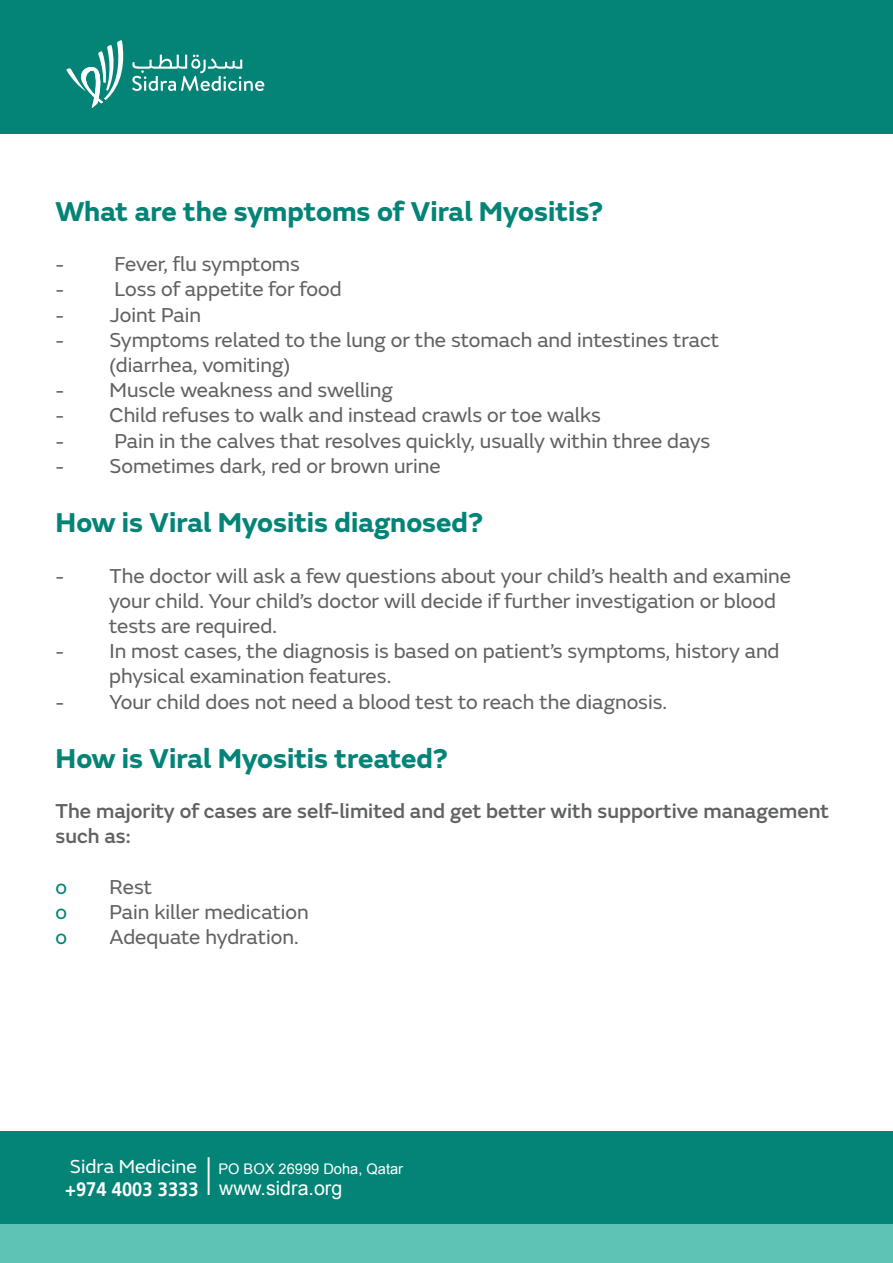
<style>
.page{position:relative;width:893px;height:1263px;background:#fff}
.page>*{position:absolute;margin:0;border:0;box-sizing:border-box;transform-origin:0 0}
.t1{font:700 28.35px "FS Emeric";color:#038477}
.t2{font:21px/25.2px "FS Emeric";color:#606161}
.t3{font:500 21px/25.2px "FS Emeric";color:#606161}
.t4{font:21px "FS Emeric";color:#038477}
.t5{font:19.65px "Arial";color:#fff}
.t6{font:14.7px "Arial";color:#fff}
.s1{font-family:"FS Emeric";font-size:19.65px}
.s2{font-family:"Frutiger LT Arabic 65";font-weight:700}
</style>
<div class="page">
<div style="left:0;top:0;width:893px;height:134px;background:#038477"></div>
<div style="left:0;top:1131px;width:893px;height:96px;background:#038477"></div>
<div style="left:0;top:1225px;width:893px;height:38px;background:#5ec3b4"></div>
<hr style="left:208px;top:1157px;width:2px;height:38px;background:#fff">
<svg style="left:66px;top:40px;width:58px;height:68px"></svg>
<svg style="left:132px;top:55px;width:132px;height:36px"></svg>
<h1 class="t1" style="left:56px;top:189px;width:549px">What are the symptoms of Viral Myositis?</h1>
<p class="t2" style="left:56px;top:250px;width:246px">- Fever, flu symptoms</p>
<p class="t2" style="left:56px;top:276px;width:288px">- Loss of appetite for food</p>
<p class="t2" style="left:56px;top:301px;width:147px">- Joint Pain</p>
<p class="t2" style="left:109px;top:326px;width:612px;text-indent:-54px">- Symptoms related to the lung or the stomach and intestines tract (diarrhea, vomiting)</p>
<p class="t2" style="left:56px;top:376px;width:339px">- Muscle weakness and swelling</p>
<p class="t2" style="left:56px;top:402px;width:547px">- Child refuses to walk and instead crawls or toe walks</p>
<p class="t2" style="left:56px;top:427px;width:656px">- Pain in the calves that resolves quickly, usually within three days</p>
<p class="t2" style="left:56px;top:452px;width:387px">- Sometimes dark, red or brown urine</p>
<h1 class="t1" style="left:56px;top:500px;width:429px">How is Viral Myositis diagnosed?</h1>
<p class="t2" style="left:109px;top:562px;width:683px;text-indent:-54px">- The doctor will ask a few questions about your child’s health and examine your child. Your child’s doctor will decide if further investigation or blood tests are required.</p>
<p class="t2" style="left:109px;top:637px;width:672px;text-indent:-54px">- In most cases, the diagnosis is based on patient’s symptoms, history and physical examination features.</p>
<p class="t2" style="left:56px;top:688px;width:613px">- Your child does not need a blood test to reach the diagnosis.</p>
<h1 class="t1" style="left:56px;top:736px;width:394px">How is Viral Myositis treated?</h1>
<p class="t3" style="left:56px;top:797px;width:775px">The majority of cases are self-limited and get better with supportive management such as:</p>
<p class="t4" style="left:56px;top:872px;width:13px">o</p>
<p class="t2" style="left:110px;top:873px;width:44px">Rest</p>
<p class="t4" style="left:56px;top:897px;width:13px">o</p>
<p class="t2" style="left:110px;top:898px;width:201px">Pain killer medication</p>
<p class="t4" style="left:56px;top:922px;width:13px">o</p>
<p class="t2" style="left:110px;top:923px;width:191px">Adequate hydration.</p>
<p class="t6" style="left:70px;top:1159px;width:335px"><span class="s1">Sidra Medicine</span> PO BOX 26999 Doha, Qatar</p>
<p class="t5" style="left:65px;top:1175px;width:279px"><span class="s2">+974 4003 3333</span> www.sidra.org</p>
</div>
